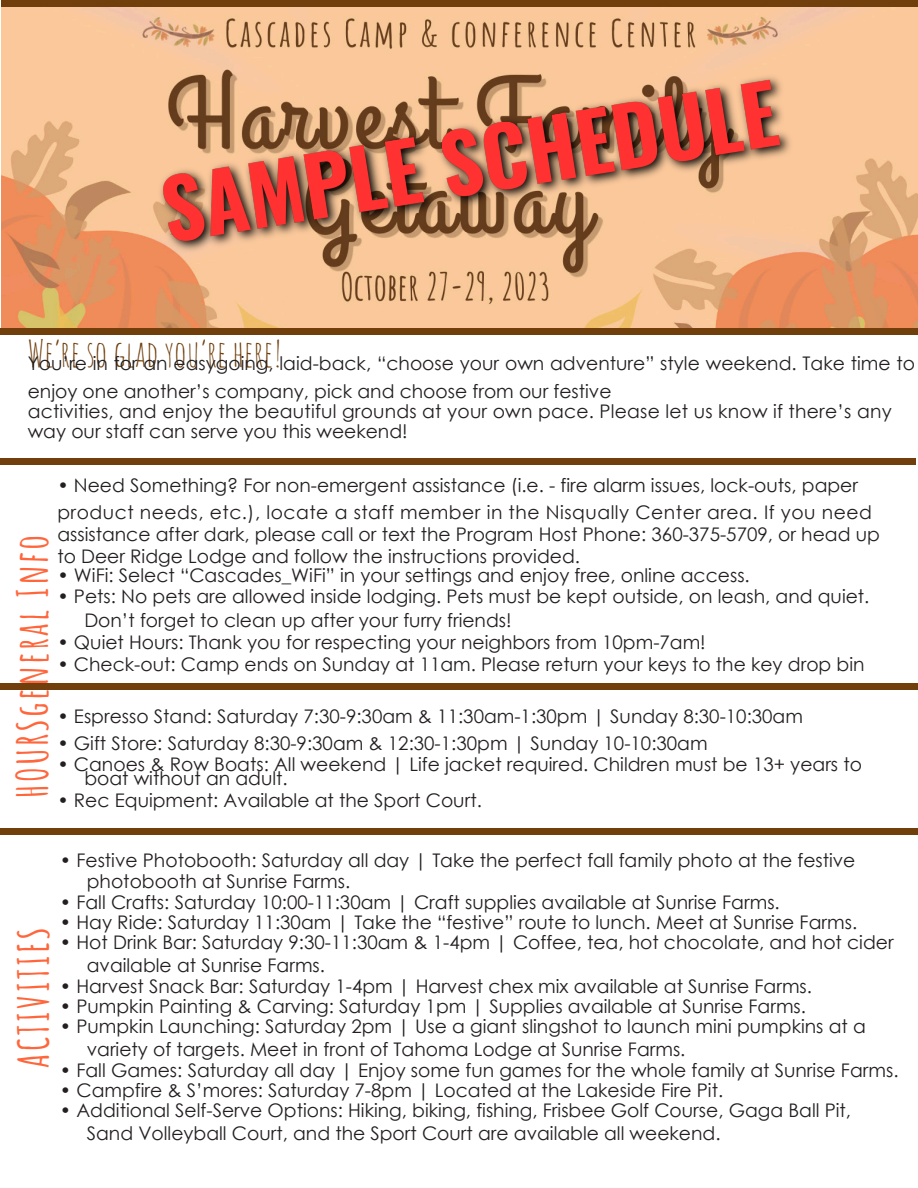
<style>
.page{position:relative;width:918px;height:1188px;background:#fff}
.page>*{position:absolute;margin:0;border:0;box-sizing:border-box;transform-origin:0 0}
.t1{font:700 42px "Amatic SC";letter-spacing:.05em;color:#ff663c}
.t2{font:36px "Amatic SC";color:#703f0c}
.t3{font:18.75px/28.2px "Century Gothic";color:#231f20}
.t4{font:18.75px "Century Gothic";letter-spacing:.03em;color:#231f20}
</style>
<div class="page">
<div style="left:0;top:683px;width:918px;height:7px;background:#703f0c"></div>
<img style="left:1px;top:7px;width:917px;height:321px">
<div style="left:0;top:829px;width:918px;height:6px;background:#703f0c"></div>
<div style="left:0;top:459px;width:916px;height:6px;background:#703f0c"></div>
<div style="left:1px;top:328px;width:917px;height:7px;background:#703f0c"></div>
<div style="left:1px;top:0;width:917px;height:7px;background:#703f0c"></div>
<img style="left:144px;top:48px;width:658px;height:221px">
<h4 class="t2" style="left:28px;top:330px;width:256px">We’re so glad you’re here!</h4>
<p class="t3" style="left:28px;top:348px;width:889px">You’re in for an easygoing, laid-back, “choose your own adventure” style weekend. Take time to enjoy one another’s company, pick and choose from our festive</p>
<p class="t3" style="left:28px;top:397px;width:866px">activities, and enjoy the beautiful grounds at your own pace. Please let us know if there’s any</p>
<p class="t3" style="left:28px;top:417px;width:382px">way our staff can serve you this weekend!</p>
<p class="t3" style="left:57px;top:470px;width:802px">• Need Something? For non-emergent assistance (i.e. - fire alarm issues, lock-outs, paper</p>
<p class="t4" style="left:57px;top:500px;width:816px">product needs, etc.), locate a staff member in the Nisqually Center area. If you need</p>
<p class="t3" style="left:57px;top:520px;width:824px">assistance after dark, please call or text the Program Host Phone: 360-375-5709, or head up</p>
<p class="t3" style="left:57px;top:541px;width:524px">to Deer Ridge Lodge and follow the instructions provided.</p>
<p class="t3" style="left:57px;top:560px;width:694px">• WiFi: Select “Cascades_WiFi” in your settings and enjoy free, online access.</p>
<p class="t3" style="left:57px;top:582px;width:814px">• Pets: No pets are allowed inside lodging. Pets must be kept outside, on leash, and quiet.</p>
<p class="t3" style="left:84px;top:605px;width:429px">Don’t forget to clean up after your furry friends!</p>
<p class="t3" style="left:57px;top:628px;width:650px">• Quiet Hours: Thank you for respecting your neighbors from 10pm-7am!</p>
<p class="t3" style="left:57px;top:650px;width:809px">• Check-out: Camp ends on Sunday at 11am. Please return your keys to the key drop bin</p>
<p class="t3" style="left:57px;top:701px;width:747px">• Espresso Stand: Saturday 7:30-9:30am &amp; 11:30am-1:30pm | Sunday 8:30-10:30am</p>
<h2 class="t3" style="left:57px;top:728px;width:652px">• Gift Store: Saturday 8:30-9:30am &amp; 12:30-1:30pm | Sunday 10-10:30am</h2>
<p class="t3" style="left:57px;top:750px;width:806px">• Canoes &amp; Row Boats: All weekend | Life jacket required. Children must be 13+ years to</p>
<p class="t3" style="left:84px;top:764px;width:205px">boat without an adult.</p>
<p class="t3" style="left:57px;top:786px;width:426px">• Rec Equipment: Available at the Sport Court.</p>
<p class="t1" style="left:6px;top:798px;width:265px;rotate:-90deg">HOURSgeneral Info</p>
<p class="t1" style="left:7px;top:1068px;width:143px;rotate:-90deg">ACTIVITIES</p>
<p class="t3" style="left:60px;top:845px;width:797px">• Festive Photobooth: Saturday all day | Take the perfect fall family photo at the festive</p>
<p class="t3" style="left:87px;top:866px;width:265px">photobooth at Sunrise Farms.</p>
<p class="t3" style="left:60px;top:887px;width:721px">• Fall Crafts: Saturday 10:00-11:30am | Craft supplies available at Sunrise Farms.</p>
<p class="t3" style="left:60px;top:908px;width:799px">• Hay Ride: Saturday 11:30am | Take the “festive” route to lunch. Meet at Sunrise Farms.</p>
<p class="t3" style="left:60px;top:928px;width:835px">• Hot Drink Bar: Saturday 9:30-11:30am &amp; 1-4pm | Coffee, tea, hot chocolate, and hot cider</p>
<p class="t3" style="left:87px;top:950px;width:240px">available at Sunrise Farms.</p>
<p class="t3" style="left:60px;top:971px;width:754px">• Harvest Snack Bar: Saturday 1-4pm | Harvest chex mix available at Sunrise Farms.</p>
<p class="t3" style="left:60px;top:992px;width:748px">• Pumpkin Painting &amp; Carving: Saturday 1pm | Supplies available at Sunrise Farms.</p>
<p class="t3" style="left:60px;top:1012px;width:808px">• Pumpkin Launching: Saturday 2pm | Use a giant slingshot to launch mini pumpkins at a</p>
<p class="t3" style="left:87px;top:1034px;width:600px">variety of targets. Meet in front of Tahoma Lodge at Sunrise Farms.</p>
<p class="t3" style="left:60px;top:1055px;width:840px">• Fall Games: Saturday all day | Enjoy some fun games for the whole family at Sunrise Farms.</p>
<p class="t3" style="left:60px;top:1076px;width:665px">• Campfire &amp; S’mores: Saturday 7-8pm | Located at the Lakeside Fire Pit.</p>
<p class="t3" style="left:60px;top:1096px;width:793px">• Additional Self-Serve Options: Hiking, biking, fishing, Frisbee Golf Course, Gaga Ball Pit,</p>
<h3 class="t3" style="left:87px;top:1118px;width:635px">Sand Volleyball Court, and the Sport Court are available all weekend.</h3>
</div>
